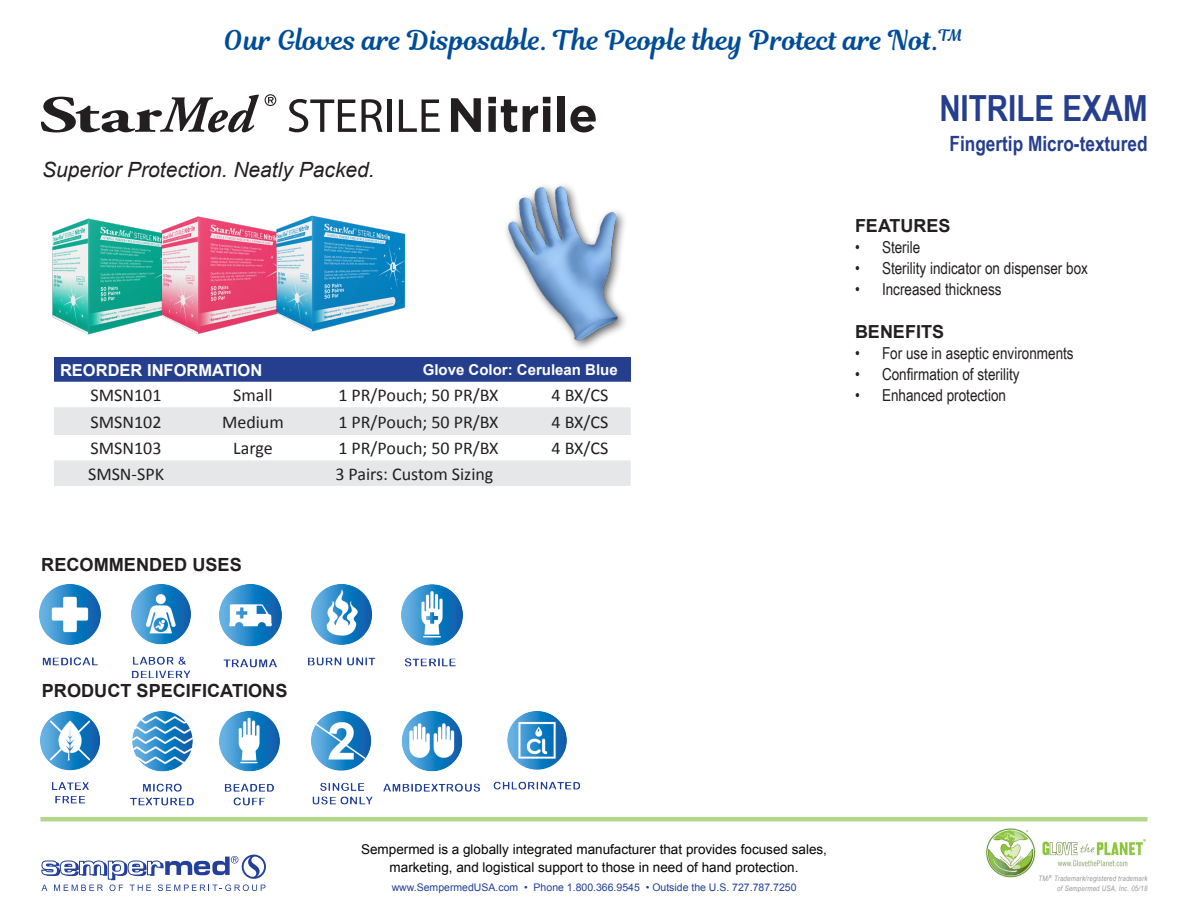
<style>
.page{position:relative;width:1188px;height:918px;background:#fff}
.page>*{position:absolute;margin:0;border:0;box-sizing:border-box;transform-origin:0 0}
.t1{font:700 36px "Arial Narrow";color:#253f8e}
.t2{font:27px "Magnolia Script";color:#004c97}
.t3{font:italic 21px "Arial";color:#231f20}
.t4{font:700 21px "Arial Narrow";color:#253f8e}
.t5{font:700 18.15px "Arial";color:#231f20}
.t6{font:18px "Calibri";color:#231f20}
.t7{font:700 18px "Arial";color:#231f20}
.t8{font:16.5px "Arial Narrow";color:#231f20}
.t9{font:700 16.5px "Arial";color:#fff}
.t10{font:700 15px "Arial";color:#fff}
.t11{font:13.5px/18px "Arial";color:#040503;text-align:center}
.t12{font:10.5px "Arial";color:#20409a}
.t13{font:italic 7.5px/10.2px "Arial Narrow";letter-spacing:.025em;color:#939598;text-align:right}
</style>
<div class="page">
<img style="left:985px;top:821px;width:163px;height:57px">
<svg style="left:41px;top:855px;width:225px;height:36px"></svg>
<hr style="left:40px;top:817px;width:1108px;height:4px;background:#b3d78b">
<div style="left:54px;top:358px;width:577px;height:24px;background:#253f8e"></div>
<svg style="left:54px;top:407px;width:577px;height:79px;fill:#e6e7e9"></svg>
<svg style="left:41px;top:95px;width:218px;height:37px"></svg>
<svg style="left:265px;top:94px;width:11px;height:12px"></svg>
<svg style="left:289px;top:99px;width:67px;height:33px"></svg>
<svg style="left:362px;top:99px;width:21px;height:33px"></svg>
<div style="left:387px;top:100px;width:5px;height:32px;background:#231f20"></div>
<svg style="left:399px;top:100px;width:41px;height:32px"></svg>
<svg style="left:451px;top:98px;width:30px;height:34px"></svg>
<svg style="left:488px;top:97px;width:29px;height:35px"></svg>
<svg style="left:523px;top:97px;width:28px;height:35px"></svg>
<div style="left:558px;top:97px;width:7px;height:35px;background:#231f20"></div>
<svg style="left:570px;top:106px;width:26px;height:26px"></svg>
<img style="left:52px;top:218px;width:103px;height:117px">
<img style="left:155px;top:216px;width:115px;height:118px">
<img style="left:270px;top:215px;width:136px;height:117px">
<img style="left:131px;top:585px;width:60px;height:93px">
<img style="left:220px;top:585px;width:61px;height:83px">
<img style="left:308px;top:585px;width:67px;height:81px">
<img style="left:41px;top:711px;width:58px;height:93px">
<img style="left:130px;top:711px;width:64px;height:95px">
<img style="left:219px;top:711px;width:60px;height:95px">
<img style="left:383px;top:711px;width:97px;height:81px">
<img style="left:311px;top:711px;width:61px;height:94px">
<img style="left:40px;top:585px;width:60px;height:81px">
<img style="left:402px;top:585px;width:60px;height:82px">
<img style="left:494px;top:711px;width:86px;height:79px">
<img style="left:506px;top:185px;width:119px;height:163px">
<h2 class="t2" style="left:224px;top:20px;width:740px">Our Gloves are Disposable. The People they Protect are Not.<sup>TM</sup></h2>
<p class="t3" style="left:42px;top:156px;width:334px">Superior Protection. Neatly Packed.</p>
<p class="t9" style="left:60px;top:359px;width:204px">REORDER INFORMATION</p>
<p class="t6" style="left:91px;top:384px;width:72px">SMSN101</p>
<p class="t6" style="left:233px;top:384px;width:41px">Small</p>
<p class="t6" style="left:338px;top:384px;width:162px">1 PR/Pouch; 50 PR/BX</p>
<p class="t6" style="left:552px;top:384px;width:58px">4 BX/CS</p>
<p class="t6" style="left:91px;top:411px;width:72px">SMSN102</p>
<p class="t6" style="left:222px;top:411px;width:63px">Medium</p>
<p class="t6" style="left:338px;top:411px;width:162px">1 PR/Pouch; 50 PR/BX</p>
<p class="t6" style="left:552px;top:411px;width:58px">4 BX/CS</p>
<p class="t6" style="left:91px;top:437px;width:72px">SMSN103</p>
<p class="t6" style="left:233px;top:437px;width:41px">Large</p>
<p class="t6" style="left:338px;top:437px;width:162px">1 PR/Pouch; 50 PR/BX</p>
<p class="t6" style="left:552px;top:437px;width:58px">4 BX/CS</p>
<p class="t6" style="left:88px;top:463px;width:77px">SMSN-SPK</p>
<p class="t6" style="left:335px;top:463px;width:159px">3 Pairs: Custom Sizing</p>
<p class="t10" style="left:423px;top:360px;width:197px">Glove Color: Cerulean Blue</p>
<p class="t5" style="left:41px;top:553px;width:202px">RECOMMENDED USES</p>
<p class="t5" style="left:42px;top:679px;width:247px">PRODUCT SPECIFICATIONS</p>
<p class="t1" style="left:939px;top:81px;width:210px">NITRILE EXAM</p>
<p class="t4" style="left:950px;top:128px;width:200px">Fingertip Micro-textured</p>
<p class="t7" style="left:855px;top:214px;width:97px">FEATURES</p>
<p class="t8" style="left:855px;top:235px;width:67px">• Sterile</p>
<p class="t8" style="left:855px;top:256px;width:235px">• Sterility indicator on dispenser box</p>
<p class="t8" style="left:855px;top:277px;width:148px">• Increased thickness</p>
<p class="t7" style="left:855px;top:320px;width:91px">BENEFITS</p>
<p class="t8" style="left:855px;top:341px;width:220px">• For use in aseptic environments</p>
<p class="t8" style="left:855px;top:362px;width:166px">• Confirmation of sterility</p>
<p class="t8" style="left:855px;top:383px;width:153px">• Enhanced protection</p>
<p class="t11" style="left:361px;top:840px;width:467px">Sempermed is a globally integrated manufacturer that provides focused sales, marketing, and logistical support to those in need of hand protection.</p>
<p class="t12" style="left:392px;top:881px;width:406px">www.SempermedUSA.com • Phone 1.800.366.9545 • Outside the U.S. 727.787.7250</p>
<p class="t13" style="left:1038px;top:873px;width:111px">TM/<sup>®</sup> Trademark/registered trademark of Sempermed USA, Inc. 05/18</p>
</div>
